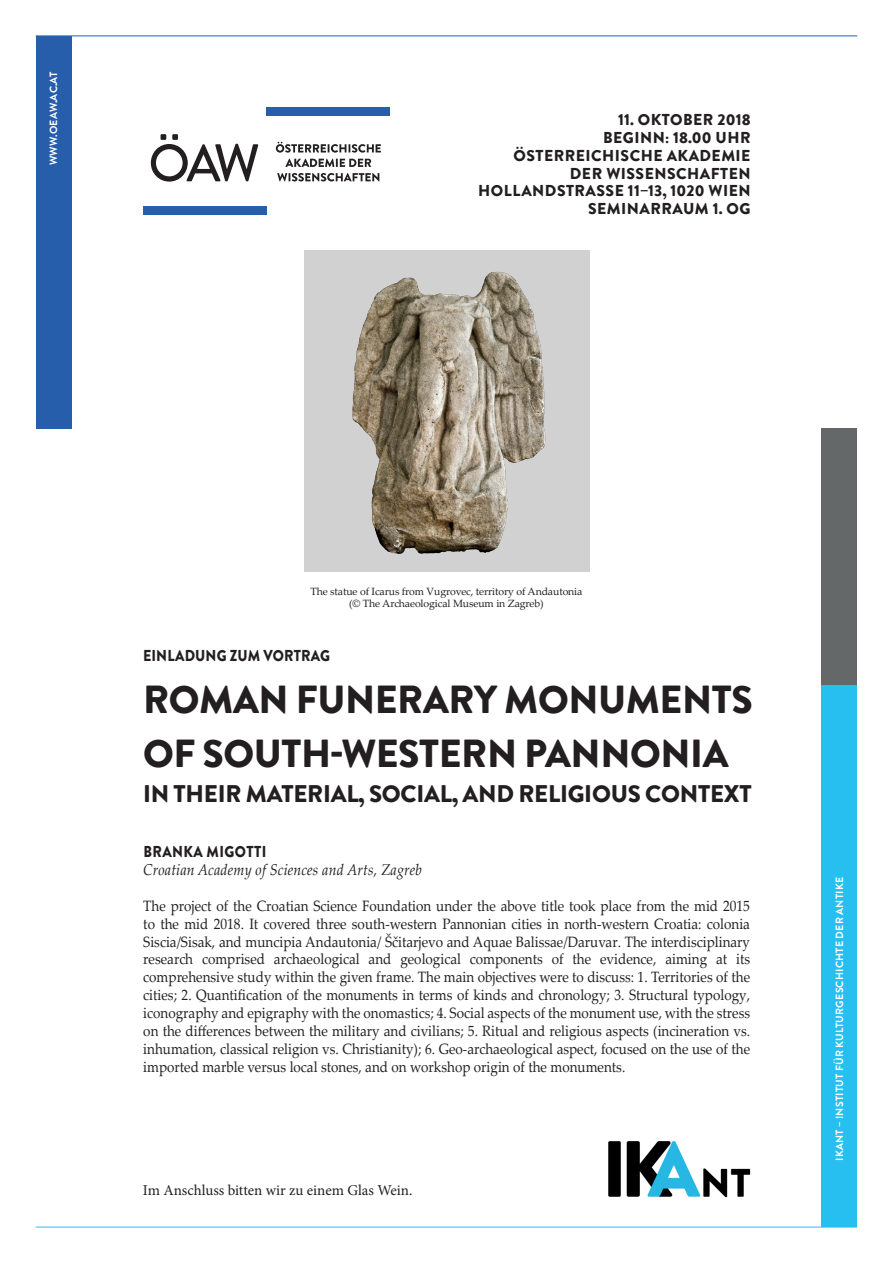
<style>
.page{position:relative;width:893px;height:1263px;background:#fff}
.page>*{position:absolute;margin:0;border:0;box-sizing:border-box;transform-origin:0 0}
.t1{font:900 39px/53.6px "Brandon Grotesque";letter-spacing:-.01em;color:#231f20}
.t2{font:900 24px "Brandon Grotesque";letter-spacing:-.01em;color:#231f20}
.t3{font:900 15.75px/17.9px "Brandon Grotesque";letter-spacing:.03em;color:#231f20;text-align:right}
.t4{font:italic 15.75px "Palatino Linotype";letter-spacing:.01em;color:#231f20;scale:.9 1}
.t5{font:900 15.75px "Brandon Grotesque";letter-spacing:.01em;color:#231f20;scale:.9 1}
.t6{font:900 15.75px "Brandon Grotesque";letter-spacing:.03em;color:#231f20;scale:.9 1}
.t7{font:15px/17.9px "Palatino Linotype";color:#231f20;text-align:justify;scale:.9 1}
.t8{font:15px "Minion Pro";letter-spacing:-.005em;color:#231f20}
.t9{font:10.5px/12.6px "Palatino Linotype";letter-spacing:-.01em;color:#231f20;text-align:center}
.t10{font:700 10.5px "Brandon Grotesque";letter-spacing:.02em;color:#fff}
</style>
<div class="page">
<div style="left:304px;top:250px;width:285px;height:321px;background:#d1d1d1"></div>
<img style="left:352px;top:271px;width:194px;height:283px">
<div style="left:36px;top:36px;width:35px;height:393px;background:#275eac"></div>
<div style="left:821px;top:685px;width:36px;height:542px;background:#26bff0"></div>
<div style="left:821px;top:429px;width:36px;height:256px;background:#646868"></div>
<hr style="left:36px;top:36px;width:821px;height:1px;background:#275eac">
<hr style="left:36px;top:1227px;width:821px;height:1px;background:#26bff0">
<div style="left:143px;top:206px;width:124px;height:8px;background:#275eac"></div>
<div style="left:267px;top:107px;width:123px;height:8px;background:#275eac"></div>
<svg style="left:151px;top:134px;width:107px;height:48px"></svg>
<svg style="left:276px;top:142px;width:105px;height:11px"></svg>
<svg style="left:285px;top:159px;width:86px;height:8px"></svg>
<svg style="left:277px;top:173px;width:102px;height:8px"></svg>
<img style="left:608px;top:1141px;width:143px;height:57px">
<p class="t10" style="left:46px;top:165px;width:95px;rotate:-90deg">WWW.OEAW.AC.AT</p>
<p class="t3" style="left:478px;top:111px;width:274px">11. OKTOBER 2018<br>BEGINN: 18.00 UHR<br>ÖSTERREICHISCHE AKADEMIE<br>DER WISSENSCHAFTEN<br>HOLLANDSTRASSE 11–13, 1020 WIEN<br>SEMINARRAUM 1. OG</p>
<p class="t9" style="left:310px;top:585px;width:274px">The statue of Icarus from Vugrovec, territory of Andautonia (© The Archaeological Museum in Zagreb)</p>
<p class="t5" style="left:143px;top:644px;width:210px">EINLADUNG ZUM VORTRAG</p>
<h1 class="t1" style="left:143px;top:673px;width:611px">ROMAN FUNERARY MONUMENTS<br>OF SOUTH-WESTERN PANNONIA</h1>
<h2 class="t2" style="left:143px;top:777px;width:610px">IN THEIR MATERIAL, SOCIAL, AND RELIGIOUS CONTEXT</h2>
<p class="t6" style="left:143px;top:841px;width:138px">BRANKA MIGOTTI</p>
<p class="t4" style="left:143px;top:858px;width:311px">Croatian Academy of Sciences and Arts, Zagreb</p>
<p class="t7" style="left:143px;top:896px;width:676px">The project of the Croatian Science Foundation under the above title took place from the mid 2015 to the mid 2018. It covered three south-western Pannonian cities in north-western Croatia: colonia Siscia/Sisak, and muncipia Andautonia/ Ščitarjevo and Aquae Balissae/Daruvar. The interdisciplinary research comprised archaeological and geological components of the evidence, aiming at its comprehensive study within the given frame. The main objectives were to discuss: 1. Territories of the cities; 2. Quantification of the monuments in terms of kinds and chronology; 3. Structural typology, iconography and epigraphy with the onomastics; 4. Social aspects of the monument use, with the stress on the differences between the military and civilians; 5. Ritual and religious aspects (incineration vs. inhumation, classical religion vs. Christianity); 6. Geo-archaeological aspect, focused on the use of the imported marble versus local stones, and on workshop origin of the monuments.</p>
<p class="t8" style="left:143px;top:1180px;width:271px">Im Anschluss bitten wir zu einem Glas Wein.</p>
<p class="t10" style="left:832px;top:1161px;width:285px;rotate:-90deg">IKANT – INSTITUT FÜR KULTURGESCHICHTE DER ANTIKE</p>
</div>
